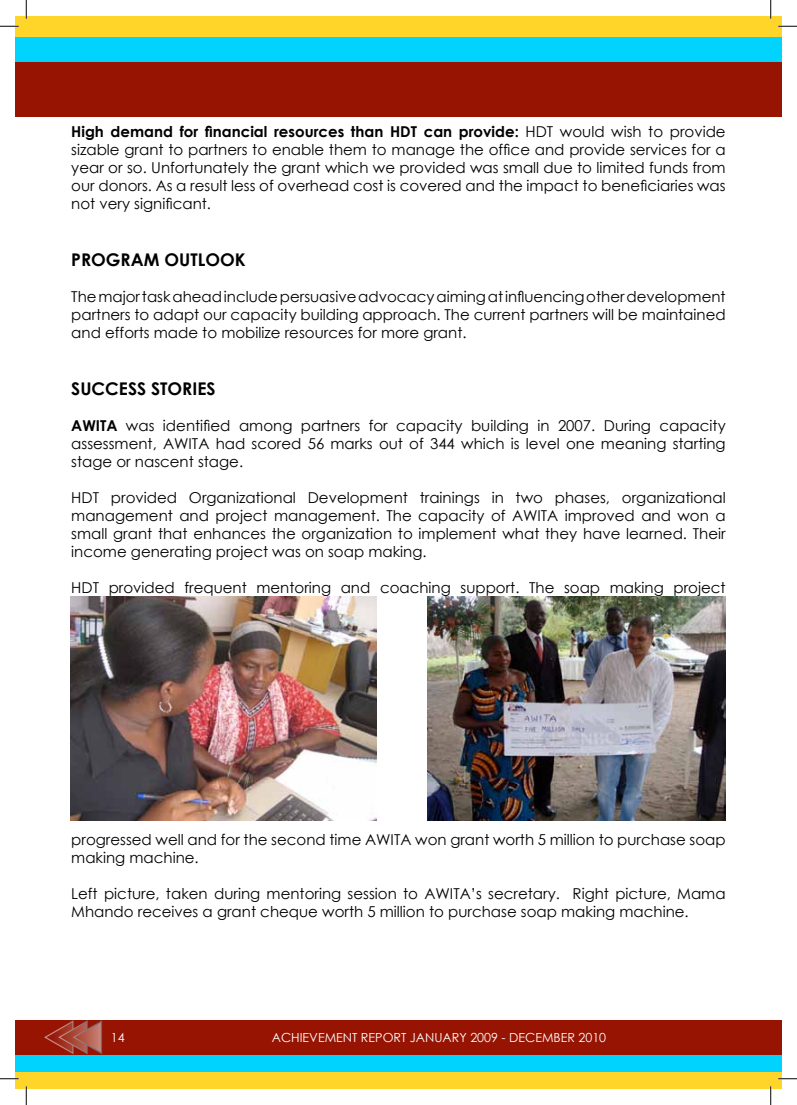
<style>
.page{position:relative;width:797px;height:1105px;background:#fff}
.page>*{position:absolute;margin:0;border:0;box-sizing:border-box;transform-origin:0 0}
.t1{font:700 17.5px "Century Gothic";color:#000}
.t2{font:15px/18px "Century Gothic";color:#000;text-align:justify}
.t3{font:12.5px "Century Gothic";color:#fff}
.s1{font-weight:700}
</style>
<div class="page">
<div style="left:16px;top:16px;width:754px;height:14px;background:#ffd529"></div>
<div style="left:16px;top:60px;width:754px;height:56px;background:#971402"></div>
<div style="left:16px;top:26px;width:754px;height:16px;background:#ffd529"></div>
<div style="left:16px;top:38px;width:754px;height:24px;background:#00d4fe"></div>
<div style="left:16px;top:1020px;width:754px;height:36px;background:#971402"></div>
<svg style="left:16px;top:1071px;width:754px;height:3px;background:#aad470"></svg>
<div style="left:16px;top:1055px;width:754px;height:16px;background:#00d4fe"></div>
<div style="left:16px;top:1074px;width:754px;height:15px;background:#ffd529"></div>
<svg style="left:44px;top:1020px;width:59px;height:35px"></svg>
<div style="left:770px;top:60px;width:11px;height:56px;background:#971402"></div>
<div style="left:770px;top:26px;width:11px;height:16px;background:#ffd529"></div>
<div style="left:770px;top:38px;width:11px;height:24px;background:#00d4fe"></div>
<div style="left:770px;top:16px;width:11px;height:14px;background:#ffd529"></div>
<div style="left:770px;top:1074px;width:11px;height:15px;background:#ffd529"></div>
<div style="left:770px;top:1020px;width:11px;height:36px;background:#971402"></div>
<div style="left:770px;top:1068px;width:11px;height:11px;background:#ffd529"></div>
<div style="left:770px;top:1055px;width:11px;height:16px;background:#00d4fe"></div>
<img style="left:71px;top:597px;width:305px;height:223px">
<img style="left:427px;top:597px;width:298px;height:223px">
<svg style="left:0;top:25px;width:19px;height:2px"></svg>
<svg style="left:778px;top:25px;width:19px;height:2px"></svg>
<svg style="left:0;top:1078px;width:19px;height:1px"></svg>
<svg style="left:778px;top:1078px;width:19px;height:1px"></svg>
<svg style="left:25px;top:0;width:2px;height:19px"></svg>
<svg style="left:25px;top:1086px;width:2px;height:19px"></svg>
<svg style="left:770px;top:0;width:1px;height:19px"></svg>
<svg style="left:770px;top:1086px;width:1px;height:19px"></svg>
<p class="t2" style="left:71px;top:122px;width:656px"><span class="s1">High demand for financial resources than HDT can provide:</span> HDT would wish to provide sizable grant to partners to enable them to manage the office and provide services for a year or so. Unfortunately the grant which we provided was small due to limited funds from our donors. As a result less of overhead cost is covered and the impact to beneficiaries was not very significant.</p>
<p class="t1" style="left:71px;top:246px;width:176px">PROGRAM OUTLOOK</p>
<p class="t2" style="left:71px;top:287px;width:656px">Themajortaskaheadincludepersuasiveadvocacyaimingatinfluencingotherdevelopment partners to adapt our capacity building approach. The current partners will be maintained and efforts made to mobilize resources for more grant.</p>
<p class="t1" style="left:71px;top:375px;width:146px">SUCCESS STORIES</p>
<p class="t2" style="left:71px;top:416px;width:656px"><span class="s1">AWITA</span> was identified among partners for capacity building in 2007. During capacity assessment, AWITA had scored 56 marks out of 344 which is level one meaning starting stage or nascent stage.</p>
<p class="t2" style="left:71px;top:488px;width:656px">HDT provided Organizational Development trainings in two phases, organizational management and project management. The capacity of AWITA improved and won a small grant that enhances the organization to implement what they have learned. Their income generating project was on soap making.</p>
<p class="t2" style="left:71px;top:578px;width:656px">HDT provided frequent mentoring and coaching support. The soap making project</p>
<p class="t2" style="left:71px;top:830px;width:656px">progressed well and for the second time AWITA won grant worth 5 million to purchase soap making machine.</p>
<p class="t2" style="left:71px;top:884px;width:656px">Left picture, taken during mentoring session to AWITA’s secretary. Right picture, Mama<br>Mhando receives a grant cheque worth 5 million to purchase soap making machine.</p>
<p class="t3" style="left:111px;top:1029px;width:15px">14</p>
<p class="t3" style="left:272px;top:1028px;width:336px">ACHIEVEMENT REPORT JANUARY 2009 - DECEMBER 2010</p>
</div>
